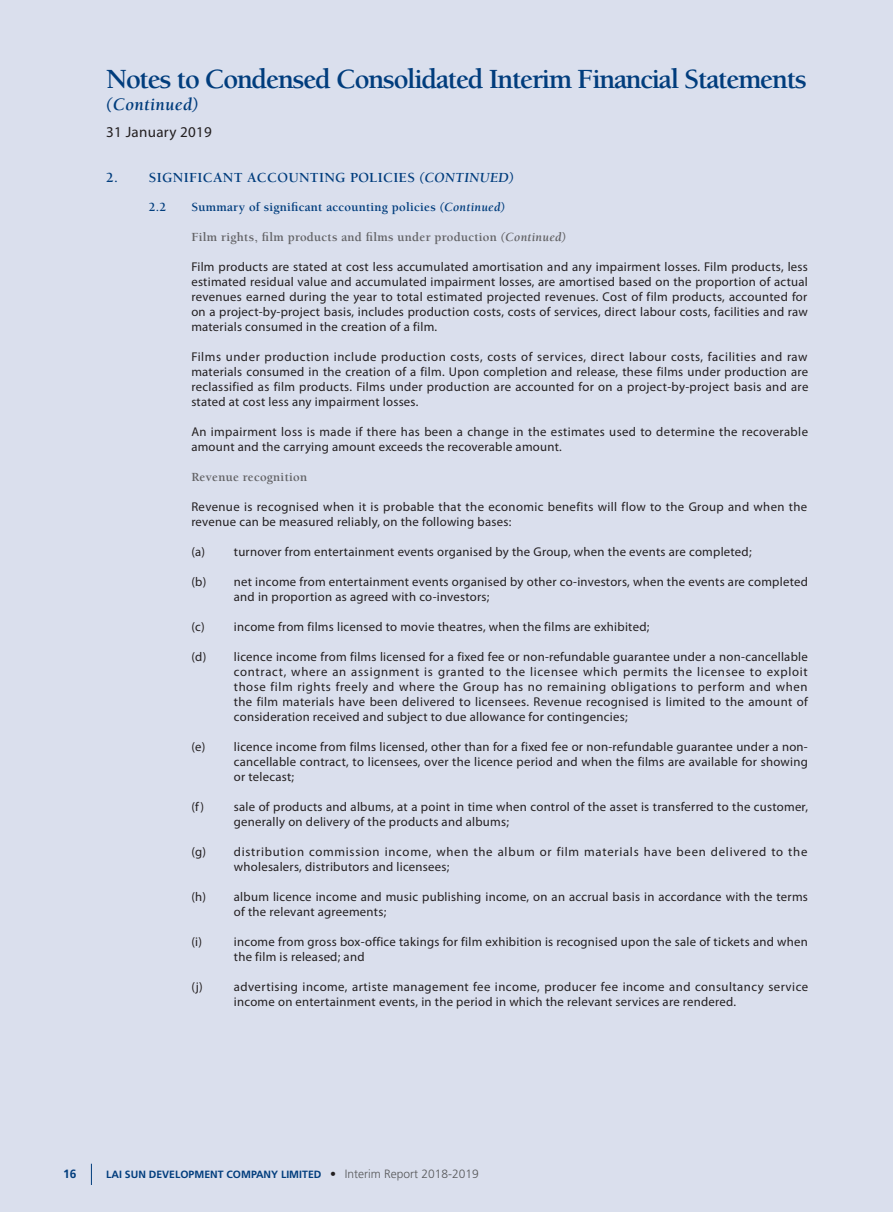
<style>
.page{position:relative;width:893px;height:1212px;background:#fff}
.page>*{position:absolute;margin:0;border:0;box-sizing:border-box;transform-origin:0 0}
.t1{font:700 28.5px "Berkeley Std";letter-spacing:-.045em;color:#013d7d}
.t2{font:italic 700 18px "Berkeley Std";letter-spacing:.02em;color:#013d7d}
.t3{font:15px "Myriad Pro";letter-spacing:.02em;color:#231f20}
.Notes_subhead_1{font:700 14.25px "Berkeley Std";letter-spacing:.02em;color:#013d7d}
.Notes{font:12.75px/15px "Myriad Pro";letter-spacing:.02em;color:#231f20}
.Notes-2{font:12.75px/15px "Myriad Pro";letter-spacing:.055em;color:#231f20}
.Notes_subhead_3{font:700 12.75px "Berkeley Std";letter-spacing:.02em;color:#636366}
.Notes_subhead_2{font:700 12.75px "Berkeley Std";letter-spacing:.02em;color:#013d7d}
.t4{font:700 12px "Frutiger LT Std";color:#013d7d}
.t5{font:700 10.5px "Frutiger LT Std";color:#013d7d}
.s1{font-style:italic}
.s2{font-size:12px;color:#231f20}
.s3{font-weight:300;font-size:12px;color:#57585a}
</style>
<div class="page">
<div style="left:0;top:0;width:892px;height:1212px;background:#dadfed"></div>
<svg style="left:91px;top:1164px;width:1px;height:21px"></svg>
<h1 class="t1" style="left:106px;top:64px;width:702px">Notes to Condensed Consolidated Interim Financial Statements</h1>
<h2 class="t2" style="left:106px;top:95px;width:94px">(Continued)</h2>
<p class="t3" style="left:106px;top:123px;width:107px">31 January 2019</p>
<p class="Notes_subhead_1" style="left:106px;top:170px;width:409px">2. SIGNIFICANT ACCOUNTING POLICIES <span class="s1">(CONTINUED)</span></p>
<p class="Notes_subhead_2" style="left:149px;top:200px;width:19px">2.2</p>
<p class="Notes_subhead_2" style="left:191px;top:200px;width:315px">Summary of significant accounting policies <span class="s1">(Continued)</span></p>
<p class="Notes_subhead_3" style="left:191px;top:230px;width:377px">Film rights, film products and films under production <span class="s1">(Continued)</span></p>
<p class="Notes" style="left:191px;top:259px;width:618px;text-align:justify">Film products are stated at cost less accumulated amortisation and any impairment losses. Film products, less estimated residual value and accumulated impairment losses, are amortised based on the proportion of actual revenues earned during the year to total estimated projected revenues. Cost of film products, accounted for on a project-by-project basis, includes production costs, costs of services, direct labour costs, facilities and raw materials consumed in the creation of a film.</p>
<p class="Notes" style="left:191px;top:349px;width:618px;text-align:justify">Films under production include production costs, costs of services, direct labour costs, facilities and raw materials consumed in the creation of a film. Upon completion and release, these films under production are reclassified as film products. Films under production are accounted for on a project-by-project basis and are stated at cost less any impairment losses.</p>
<p class="Notes" style="left:191px;top:424px;width:618px">An impairment loss is made if there has been a change in the estimates used to determine the recoverable amount and the carrying amount exceeds the recoverable amount.</p>
<p class="Notes_subhead_3" style="left:191px;top:470px;width:117px">Revenue recognition</p>
<p class="Notes" style="left:191px;top:499px;width:617px">Revenue is recognised when it is probable that the economic benefits will flow to the Group and when the revenue can be measured reliably, on the following bases:</p>
<p class="Notes" style="left:191px;top:544px;width:562px">(a) turnover from entertainment events organised by the Group, when the events are completed;</p>
<p class="Notes" style="left:234px;top:574px;width:576px;text-indent:-43px">(b) net income from entertainment events organised by other co-investors, when the events are completed and in proportion as agreed with co-investors;</p>
<p class="Notes" style="left:191px;top:619px;width:460px">(c) income from films licensed to movie theatres, when the films are exhibited;</p>
<p class="Notes" style="left:234px;top:649px;width:575px;text-align:justify;text-indent:-43px">(d) licence income from films licensed for a fixed fee or non-refundable guarantee under a non-cancellable contract, where an assignment is granted to the licensee which permits the licensee to exploit those film rights freely and where the Group has no remaining obligations to perform and when the film materials have been delivered to licensees. Revenue recognised is limited to the amount of consideration received and subject to due allowance for contingencies;</p>
<p class="Notes" style="left:234px;top:739px;width:575px;text-align:justify;text-indent:-43px">(e) licence income from films licensed, other than for a fixed fee or non-refundable guarantee under a non&shy;cancellable contract, to licensees, over the licence period and when the films are available for showing or telecast;</p>
<p class="Notes" style="left:234px;top:799px;width:576px;text-indent:-43px">(f) sale of products and albums, at a point in time when control of the asset is transferred to the customer, generally on delivery of the products and albums;</p>
<p class="Notes-2" style="left:234px;top:844px;width:575px;text-indent:-43px">(g) distribution commission income, when the album or film materials have been delivered to the wholesalers, distributors and licensees;</p>
<p class="Notes" style="left:234px;top:889px;width:576px;text-indent:-43px">(h) album licence income and music publishing income, on an accrual basis in accordance with the terms of the relevant agreements;</p>
<p class="Notes" style="left:191px;top:934px;width:12px">(i)</p>
<p class="Notes" style="left:234px;top:934px;width:575px">income from gross box-office takings for film exhibition is recognised upon the sale of tickets and when the film is released; and</p>
<p class="Notes" style="left:191px;top:979px;width:13px">(j)</p>
<p class="Notes" style="left:234px;top:979px;width:576px">advertising income, artiste management fee income, producer fee income and consultancy service income on entertainment events, in the period in which the relevant services are rendered.</p>
<p class="t4" style="left:63px;top:1167px;width:15px">16</p>
<p class="t5" style="left:106px;top:1168px;width:374px">LAI SUN DEVELOPMENT COMPANY LIMITED <span class="s2">•</span> <span class="s3">Interim Report 2018-2019</span></p>
</div>
